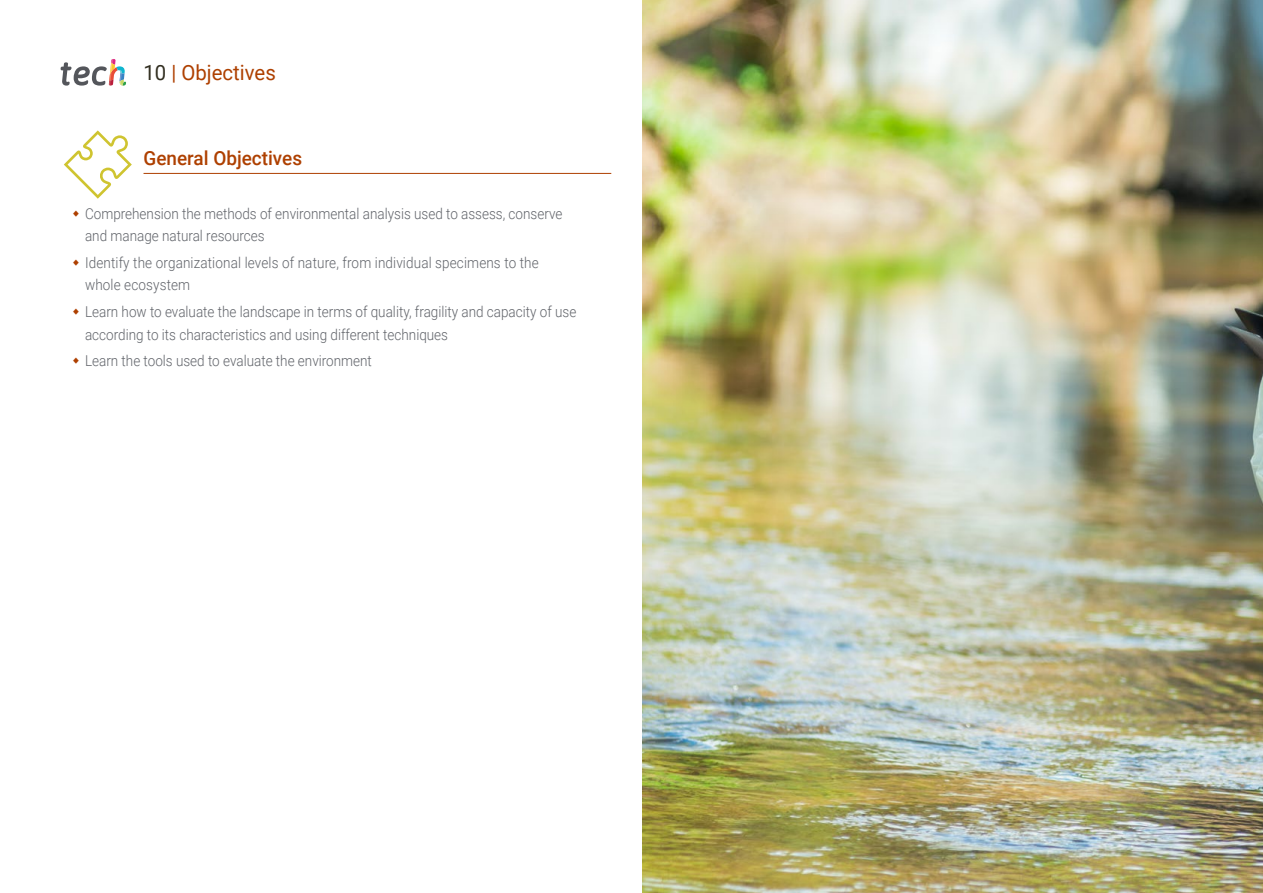
<style>
.page{position:relative;width:1263px;height:893px;background:#fff}
.page>*{position:absolute;margin:0;border:0;box-sizing:border-box;transform-origin:0 0}
.t1{font:21px "Roboto";color:#ae4000}
.t2{font:500 19.5px "Roboto";color:#ae4000}
.t3{font:300 15px/22.5px "Roboto";color:#61646a;scale:.9 1}
.s1{color:#312e20}
</style>
<div class="page">
<hr style="left:144px;top:173px;width:467px;height:1px;background:#ae4000">
<svg style="left:64px;top:130px;width:68px;height:69px"></svg>
<svg style="left:61px;top:59px;width:65px;height:27px"></svg>
<img style="left:642px;top:0;width:621px;height:893px">
<h1 class="t1" style="left:144px;top:57px;width:134px"><span class="s1">10</span> | Objectives</h1>
<h2 class="t2" style="left:144px;top:144px;width:160px">General Objectives</h2>
<p class="t3" style="left:85px;top:201px;width:532px">Comprehension the methods of environmental analysis used to assess, conserve and manage natural resources</p>
<p class="t3" style="left:85px;top:251px;width:506px">Identify the organizational levels of nature, from individual specimens to the whole ecosystem</p>
<p class="t3" style="left:85px;top:300px;width:547px">Learn how to evaluate the landscape in terms of quality, fragility and capacity of use according to its characteristics and using different techniques</p>
<p class="t3" style="left:85px;top:349px;width:320px">Learn the tools used to evaluate the environment</p>
</div>
